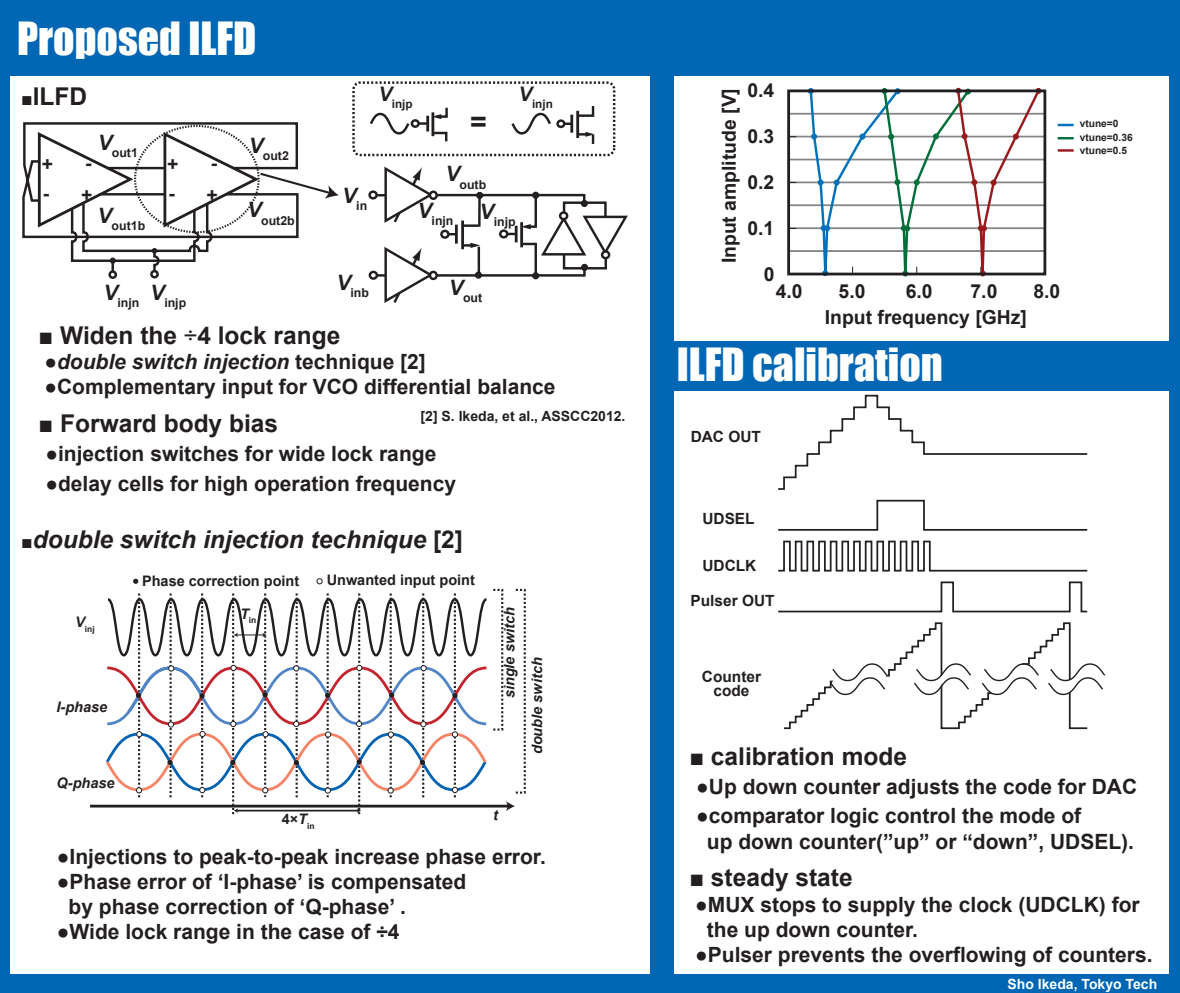
<style>
.page{position:relative;width:1180px;height:993px;background:#fff}
.page>*{position:absolute;margin:0;border:0;box-sizing:border-box;transform-origin:0 0}
.t1{font:42px "Impact";color:#fff}
.t2{font:700 28.63px "Arial";color:#231f20}
.t3{font:700 24.5px "Arial";color:#231f20}
.t4{font:italic 700 24.5px "Arial";color:#231f20}
.t5{font:italic 700 21.17px "Arial";color:#231f20}
.t6{font:700 21px/25.2px "Arial";color:#231f20}
.t7{font:italic 700 21px "Arial";color:#231f20}
.t8{font:700 19.39px/28.5px "Arial";color:#231f20}
.t9{font:700 19.32px "Arial";color:#231f20}
.t10{font:700 15.43px/14.4px "Arial";color:#231f20;text-align:center}
.t11{font:700 14.49px "Arial";color:#231f20}
.t12{font:italic 700 14.49px/27.7px "Arial";color:#231f20}
.t13{font:700 14px "Arial";color:#231f20}
.t14{font:700 14px "Arial";color:#fff}
.t15{font:700 12.35px "Arial";color:#231f20}
.t16{font:700 11.69px "Arial";color:#231f20}
.t17{font:700 10.19px/13.9px "Arial";color:#231f20}
.t18{font:700 8.47px "Arial";color:#231f20}
.s1{font-size:19.25px}
.s2{font-weight:400}
.s3{font-style:normal}
.s4{font-style:normal;font-size:19.25px}
.s5{font-style:italic}
</style>
<div class="page">
<div style="left:0;top:26px;width:9px;height:959px;background:#0166b3"></div>
<div style="left:1169px;top:16px;width:11px;height:971px;background:#0166b3"></div>
<div style="left:0;top:973px;width:1180px;height:19px;background:#0166b3"></div>
<div style="left:650px;top:36px;width:24px;height:953px;background:#0166b3"></div>
<div style="left:0;top:0;width:1180px;height:76px;background:#0166b3"></div>
<div style="left:658px;top:341px;width:522px;height:49px;background:#0166b3"></div>
<svg style="left:22px;top:122px;width:461px;height:158px"></svg>
<div style="left:108px;top:270px;width:9px;height:9px;border:2px solid #231f20;border-radius:50%"></div>
<div style="left:150px;top:270px;width:9px;height:8px;border:2px solid #231f20;border-radius:50%"></div>
<svg style="left:511px;top:106px;width:84px;height:38px"></svg>
<div style="left:352px;top:81px;width:263px;height:75px;border:2px dashed #231f20;border-radius:7px"></div>
<svg style="left:368px;top:107px;width:81px;height:37px"></svg>
<svg style="left:374px;top:165px;width:254px;height:138px"></svg>
<div style="left:476px;top:192px;width:7px;height:7px;border:2px solid #231f20;border-radius:50%"></div>
<hr style="left:90px;top:804px;width:419px;height:3px;background:#231f20">
<svg style="left:103px;top:578px;width:423px;height:236px"></svg>
<svg style="left:778px;top:581px;width:310px;height:32px"></svg>
<svg style="left:778px;top:540px;width:310px;height:32px"></svg>
<svg style="left:778px;top:499px;width:310px;height:32px"></svg>
<svg style="left:778px;top:394px;width:310px;height:96px"></svg>
<svg style="left:784px;top:622px;width:322px;height:107px"></svg>
<hr style="left:788px;top:251px;width:257px;height:1px;background:#848588">
<div style="left:788px;top:113px;width:257px;height:1px;border:1px solid #848588"></div>
<div style="left:788px;top:136px;width:257px;height:1px;border:1px solid #848588"></div>
<div style="left:788px;top:159px;width:257px;height:1px;border:1px solid #848588"></div>
<div style="left:788px;top:182px;width:257px;height:1px;border:1px solid #848588"></div>
<div style="left:788px;top:205px;width:257px;height:1px;border:1px solid #848588"></div>
<div style="left:788px;top:228px;width:257px;height:1px;border:1px solid #848588"></div>
<div style="left:788px;top:250px;width:257px;height:1px;border:1px solid #848588"></div>
<svg style="left:808px;top:87px;width:233px;height:190px"></svg>
<svg style="left:1057px;top:124px;width:16px;height:2px"></svg>
<svg style="left:1057px;top:137px;width:16px;height:2px"></svg>
<hr style="left:1057px;top:149px;width:16px;height:3px;background:#981a1e">
<div style="left:787px;top:89px;width:259px;height:186px;border:3px solid #231f20"></div>
<svg style="left:36px;top:130px;width:303px;height:143px"></svg>
<p class="t1" style="left:17px;top:6px;width:241px">Proposed ILFD</p>
<p class="t3" style="left:21px;top:80px;width:68px"><span class="s1">■</span>ILFD</p>
<p class="t8" style="left:42px;top:151px;width:13px">+ -</p>
<p class="t15" style="left:98px;top:145px;width:42px"><sup>V</sup>out1</p>
<p class="t15" style="left:249px;top:148px;width:42px"><sup>V</sup>out2</p>
<p class="t8" style="left:167px;top:151px;width:13px">+ -</p>
<p class="t5" style="left:97px;top:202px;width:16px">V</p>
<p class="t15" style="left:247px;top:212px;width:49px"><sup>V</sup>out2b</p>
<p class="t15" style="left:112px;top:218px;width:35px">out1b</p>
<p class="t16" style="left:378px;top:96px;width:36px"><sup>V</sup>injp</p>
<p class="t2" style="left:470px;top:103px;width:18px">=</p>
<p class="t16" style="left:518px;top:96px;width:36px"><sup>V</sup>injn</p>
<p class="t15" style="left:342px;top:198px;width:27px"><sup>V</sup>in</p>
<p class="t15" style="left:445px;top:176px;width:42px"><sup>V</sup>outb</p>
<p class="t15" style="left:417px;top:213px;width:38px"><sup>V</sup>injn</p>
<p class="t15" style="left:479px;top:213px;width:38px"><sup>V</sup>injp</p>
<p class="t15" style="left:103px;top:295px;width:84px"><sup>V</sup>injn <sup>V</sup>injp</p>
<p class="t15" style="left:336px;top:284px;width:34px"><sup>V</sup>inb</p>
<p class="t15" style="left:449px;top:290px;width:35px"><sup>V</sup>out</p>
<p class="t3" style="left:39px;top:318px;width:303px">■ Widen the <span class="s2">÷</span>4 lock range</p>
<p class="t7" style="left:44px;top:347px;width:383px"><span class="s3">●</span>double switch injection <span class="s3">technique [2]</span></p>
<p class="t6" style="left:44px;top:374px;width:512px">●Complementary input for VCO differential balance</p>
<p class="t3" style="left:39px;top:407px;width:241px">■ Forward body bias</p>
<p class="t6" style="left:45px;top:442px;width:392px">●injection switches for wide lock range</p>
<p class="t6" style="left:45px;top:471px;width:412px">●delay cells for high operation frequency</p>
<p class="t13" style="left:420px;top:407px;width:206px">[2] S. Ikeda, et al., ASSCC2012.</p>
<p class="t4" style="left:21px;top:523px;width:443px"><span class="s4">■</span>double switch injection technique <span class="s3">[2]</span></p>
<p class="t18" style="left:75px;top:623px;width:21px"><sup>V</sup>inj</p>
<p class="t12" style="left:57px;top:692px;width:52px">I-phase</p>
<p class="t12" style="left:57px;top:769px;width:60px">Q-phase</p>
<p class="t11" style="left:142px;top:570px;width:159px">Phase correction point</p>
<p class="t11" style="left:327px;top:570px;width:150px">Unwanted input point</p>
<p class="t18" style="left:240px;top:614px;width:18px"><sup>T</sup>in</p>
<p class="t12" style="left:496px;top:754px;width:148px;text-indent:56px;rotate:-90deg">single switch double switch</p>
<p class="t11" style="left:282px;top:809px;width:34px">4×<span class="s5">T</span><sub>in</sub></p>
<p class="t12" style="left:493px;top:800px;width:6px">t</p>
<p class="t6" style="left:57px;top:844px;width:490px">●Injections to peak-to-peak increase phase error.</p>
<p class="t6" style="left:68px;top:869px;width:399px;text-indent:-12px">●Phase error of ‘I-phase’ is compensated by phase correction of ‘Q-phase’ .</p>
<p class="t6" style="left:57px;top:919px;width:344px">●Wide lock range in the case of ÷4</p>
<p class="t9" style="left:716px;top:263px;width:177px;rotate:-90deg">Input amplitude [V]</p>
<p class="t9" style="left:747px;top:78px;width:28px">0.4</p>
<p class="t9" style="left:747px;top:123px;width:28px">0.3</p>
<p class="t9" style="left:747px;top:169px;width:28px">0.2</p>
<p class="t9" style="left:747px;top:215px;width:28px">0.1</p>
<p class="t9" style="left:764px;top:261px;width:12px">0</p>
<p class="t9" style="left:776px;top:278px;width:28px">4.0</p>
<p class="t9" style="left:838px;top:278px;width:28px">5.0</p>
<p class="t9" style="left:906px;top:278px;width:28px">6.0</p>
<p class="t9" style="left:970px;top:278px;width:28px">7.0</p>
<p class="t9" style="left:1033px;top:278px;width:28px">8.0</p>
<p class="t9" style="left:825px;top:304px;width:203px">Input frequency [GHz]</p>
<p class="t1" style="left:677px;top:332px;width:268px">ILFD calibration</p>
<p class="t10" style="left:690px;top:430px;width:72px">DAC OUT</p>
<p class="t17" style="left:1079px;top:117px;width:54px">vtune=0 vtune=0.36</p>
<p class="t17" style="left:1079px;top:144px;width:49px">vtune=0.5</p>
<p class="t10" style="left:702px;top:511px;width:54px">UDSEL</p>
<p class="t10" style="left:702px;top:558px;width:55px">UDCLK</p>
<p class="t10" style="left:690px;top:593px;width:85px">Pulser OUT</p>
<p class="t10" style="left:702px;top:669px;width:61px">Counter code</p>
<p class="t3" style="left:689px;top:739px;width:219px">■ calibration mode</p>
<p class="t6" style="left:696px;top:774px;width:442px">●Up down counter adjusts the code for DAC</p>
<p class="t6" style="left:707px;top:803px;width:429px;text-indent:-11px">●comparator logic control the mode of<br>up down counter(”up” or “down”, UDSEL).</p>
<p class="t3" style="left:689px;top:861px;width:165px">■ steady state</p>
<p class="t6" style="left:707px;top:892px;width:434px;text-indent:-12px">●MUX stops to supply the clock (UDCLK) for the up down counter.</p>
<p class="t6" style="left:695px;top:942px;width:459px">●Pulser prevents the overflowing of counters.</p>
<p class="t14" style="left:1007px;top:974px;width:151px">Sho Ikeda, Tokyo Tech</p>
</div>
